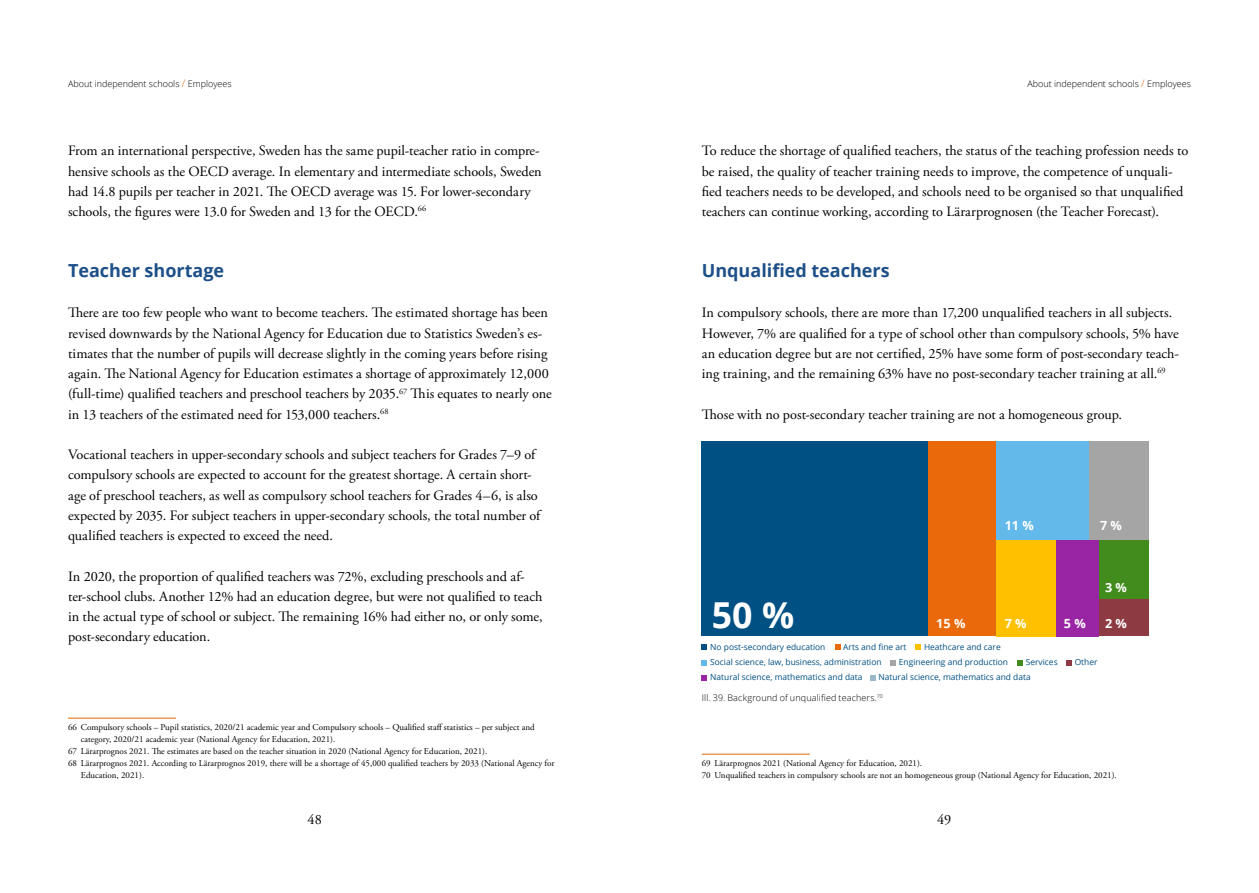
<style>
.page{position:relative;width:1259px;height:893px;background:#fff}
.page>*{position:absolute;margin:0;border:0;box-sizing:border-box;transform-origin:0 0}
.t1{font:700 35.7px "Open Sans";color:#fff}
.t2{font:700 18px "Open Sans";color:#1d4f88}
.t3{font:14.25px/20.2px "Adobe Garamond Pro";color:#000}
.t4{font:700 12.6px "Open Sans";color:#fff}
.t5{font:9px/12px "Adobe Garamond Pro";color:#000}
.t6{font:300 9px "Open Sans";color:#000}
.t7{font:8.4px/15.8px "Open Sans";color:#005083}
.s1{font-size:10.5px;color:#ec6608}
</style>
<div class="page">
<hr style="left:68px;top:718px;width:108px;height:1px;background:#ec6608">
<svg style="left:702px;top:644px;width:5px;height:6px"></svg>
<svg style="left:835px;top:644px;width:5px;height:6px"></svg>
<svg style="left:702px;top:660px;width:5px;height:5px"></svg>
<svg style="left:915px;top:644px;width:6px;height:6px"></svg>
<svg style="left:890px;top:660px;width:6px;height:5px"></svg>
<svg style="left:702px;top:675px;width:5px;height:5px"></svg>
<svg style="left:870px;top:675px;width:5px;height:5px"></svg>
<svg style="left:1017px;top:660px;width:5px;height:5px"></svg>
<svg style="left:1066px;top:660px;width:5px;height:5px"></svg>
<div style="left:702px;top:442px;width:226px;height:194px;background:#005083"></div>
<div style="left:928px;top:442px;width:68px;height:194px;background:#ea690a"></div>
<div style="left:996px;top:442px;width:93px;height:98px;background:#63b9e9"></div>
<div style="left:1089px;top:442px;width:59px;height:98px;background:#a5a5a5"></div>
<div style="left:996px;top:540px;width:59px;height:96px;background:#ffc000"></div>
<div style="left:1055px;top:540px;width:43px;height:96px;background:#9925a5"></div>
<div style="left:1098px;top:540px;width:50px;height:60px;background:#428c1d"></div>
<div style="left:1098px;top:600px;width:50px;height:36px;background:#8e3a43"></div>
<hr style="left:702px;top:754px;width:108px;height:1px;background:#ec6608">
<p class="t6" style="left:68px;top:78px;width:165px">About independent schools <span class="s1">/</span> Employees</p>
<p class="t6" style="left:1027px;top:78px;width:165px">About independent schools <span class="s1">/</span> Employees</p>
<p class="t3" style="left:68px;top:141px;width:475px">From an international perspective, Sweden has the same pupil-teacher ratio in compre&shy;hensive schools as the OECD average. In elementary and intermediate schools, Sweden had 14.8 pupils per teacher in 2021. The OECD average was 15. For lower-secondary schools, the figures were 13.0 for Sweden and 13 for the OECD.<sup>66</sup></p>
<p class="t2" style="left:68px;top:258px;width:158px">Teacher shortage</p>
<p class="t3" style="left:68px;top:303px;width:485px">There are too few people who want to become teachers. The estimated shortage has been revised downwards by the National Agency for Education due to Statistics Sweden’s es&shy;timates that the number of pupils will decrease slightly in the coming years before rising again. The National Agency for Education estimates a shortage of approximately 12,000 (full-time) qualified teachers and preschool teachers by 2035.<sup>67</sup> This equates to nearly one in 13 teachers of the estimated need for 153,000 teachers.<sup>68</sup></p>
<p class="t3" style="left:68px;top:445px;width:474px">Vocational teachers in upper-secondary schools and subject teachers for Grades 7–9 of compulsory schools are expected to account for the greatest shortage. A certain short&shy;age of preschool teachers, as well as compulsory school teachers for Grades 4–6, is also expected by 2035. For subject teachers in upper-secondary schools, the total number of qualified teachers is expected to exceed the need.</p>
<p class="t3" style="left:68px;top:566px;width:476px">In 2020, the proportion of qualified teachers was 72%, excluding preschools and af&shy;ter-school clubs. Another 12% had an education degree, but were not qualified to teach in the actual type of school or subject. The remaining 16% had either no, or only some, post-secondary education.</p>
<p class="t5" style="left:68px;top:722px;width:468px">66 Compulsory schools – Pupil statistics, 2020/21 academic year and Compulsory schools – Qualified staff statistics – per subject and</p>
<p class="t5" style="left:81px;top:734px;width:256px">category, 2020/21 academic year (National Agency for Education, 2021).</p>
<p class="t5" style="left:68px;top:746px;width:421px">67 Lärarprognos 2021. The estimates are based on the teacher situation in 2020 (National Agency for Education, 2021).</p>
<p class="t5" style="left:68px;top:758px;width:488px">68 Lärarprognos 2021. According to Lärarprognos 2019, there will be a shortage of 45,000 qualified teachers by 2033 (National Agency for</p>
<p class="t5" style="left:81px;top:770px;width:65px">Education, 2021).</p>
<p class="t3" style="left:702px;top:141px;width:488px">To reduce the shortage of qualified teachers, the status of the teaching profession needs to be raised, the quality of teacher training needs to improve, the competence of unquali&shy;fied teachers needs to be developed, and schools need to be organised so that unqualified teachers can continue working, according to Lärarprognosen (the Teacher Forecast).</p>
<p class="t2" style="left:702px;top:258px;width:189px">Unqualified teachers</p>
<p class="t3" style="left:702px;top:303px;width:479px">In compulsory schools, there are more than 17,200 unqualified teachers in all subjects.<br>However, 7% are qualified for a type of school other than compulsory schools, 5% have an education degree but are not certified, 25% have some form of post-secondary teach&shy;ing training, and the remaining 63% have no post-secondary teacher training at all.<sup>69</sup></p>
<p class="t3" style="left:702px;top:404px;width:422px">Those with no post-secondary teacher training are not a homogeneous group.</p>
<p class="t4" style="left:1004px;top:516px;width:31px">11 %</p>
<p class="t4" style="left:1100px;top:516px;width:23px">7 %</p>
<h1 class="t1" style="left:712px;top:589px;width:84px">50 %</h1>
<p class="t4" style="left:936px;top:614px;width:31px">15 %</p>
<p class="t4" style="left:1004px;top:614px;width:23px">7 %</p>
<p class="t4" style="left:1105px;top:578px;width:23px">3 %</p>
<p class="t4" style="left:1064px;top:615px;width:23px">5 %</p>
<p class="t4" style="left:1105px;top:614px;width:23px">2 %</p>
<p class="t7" style="left:710px;top:638px;width:198px;text-indent:133px">Arts and fine art<br>Social science, law, business, administration</p>
<p class="t7" style="left:710px;top:638px;width:117px">No post-secondary education</p>
<p class="t7" style="left:899px;top:638px;width:111px;text-indent:25px">Heathcare and care<br>Engineering and production</p>
<p class="t7" style="left:1026px;top:654px;width:33px">Services</p>
<p class="t7" style="left:1074px;top:654px;width:24px">Other</p>
<p class="t7" style="left:710px;top:669px;width:154px">Natural science, mathematics and data</p>
<p class="t7" style="left:878px;top:669px;width:154px">Natural science, mathematics and data</p>
<p class="t6" style="left:702px;top:692px;width:182px">Ill. 39. Background of unqualified teachers.<sup>70</sup></p>
<p class="t5" style="left:702px;top:758px;width:416px">69 Lärarprognos 2021 (National Agency for Education, 2021).<br>70 Unqualified teachers in compulsory schools are not an homogeneous group (National Agency for Education, 2021).</p>
<p class="t3" style="left:308px;top:809px;width:16px">48</p>
<p class="t3" style="left:937px;top:809px;width:15px">49</p>
</div>
